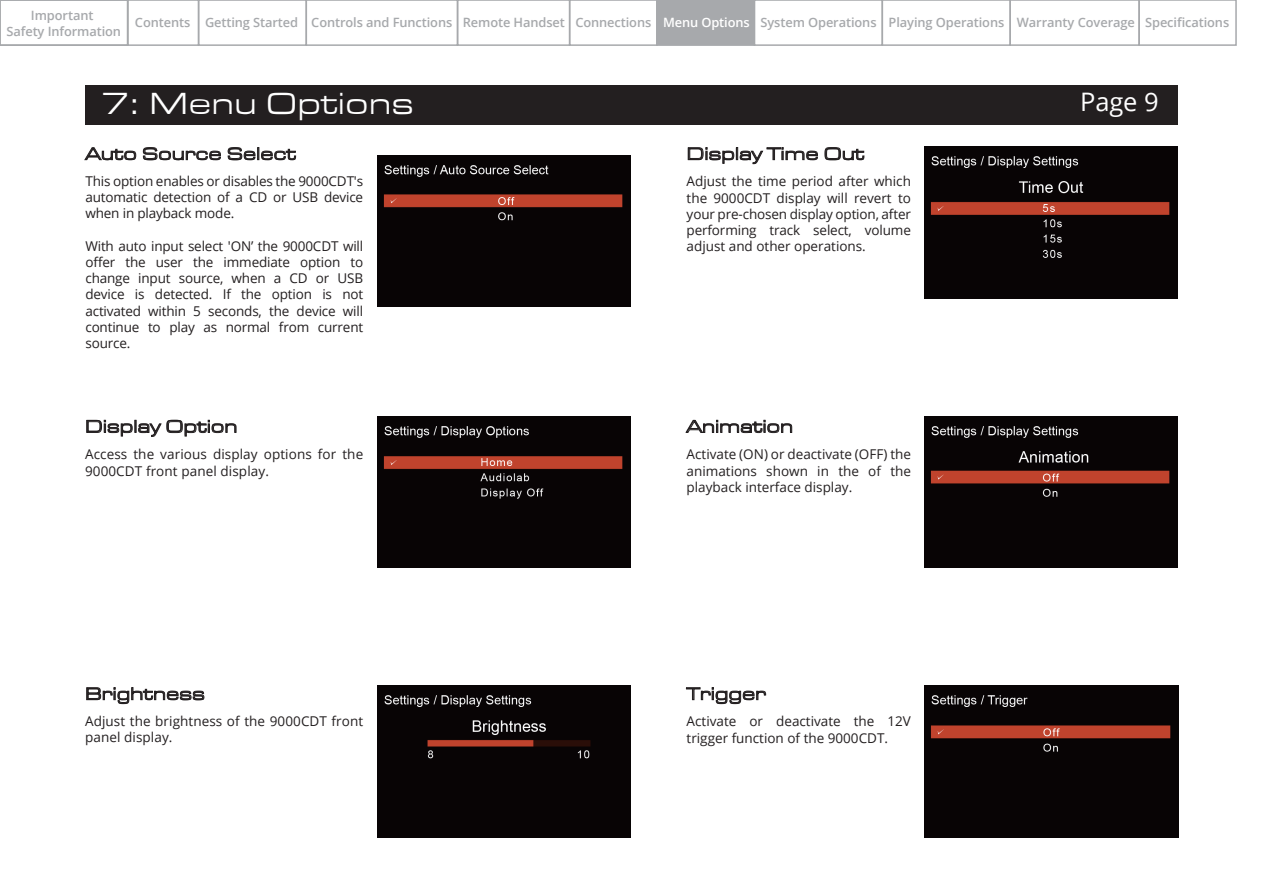
<style>
.page{position:relative;width:1263px;height:893px;background:#fff}
.page>*{position:absolute;margin:0;border:0;box-sizing:border-box;transform-origin:0 0}
.t1{font:31.5px "Eurostile Extended Roman DTC";color:#fff}
.t2{font:25.5px "Open Sans";color:#fff}
.t3{font:18px "Eurostile Extended Roman DTC";color:#231f20}
.t4{font:13.5px/16.2px "Open Sans";color:#231f20;text-align:justify}
.t5{font:600 12.9px/15.5px "Open Sans";letter-spacing:-.01em;color:#a7a9ac;text-align:center}
.s1{color:#fff}
</style>
<div class="page">
<div style="left:85px;top:85px;width:1093px;height:39px;background:#231f20"></div>
<svg style="left:86px;top:420px;width:150px;height:17px"></svg>
<svg style="left:686px;top:687px;width:80px;height:17px"></svg>
<svg style="left:686px;top:420px;width:106px;height:13px"></svg>
<svg style="left:86px;top:687px;width:118px;height:17px"></svg>
<svg style="left:84px;top:147px;width:52px;height:13px"></svg>
<svg style="left:143px;top:147px;width:78px;height:13px"></svg>
<svg style="left:228px;top:147px;width:68px;height:13px"></svg>
<img style="left:377px;top:155px;width:253px;height:152px">
<img style="left:377px;top:416px;width:253px;height:152px">
<div style="left:377px;top:686px;width:253px;height:151px;background:#080405"></div>
<svg style="left:688px;top:147px;width:130px;height:17px"></svg>
<svg style="left:825px;top:147px;width:39px;height:13px"></svg>
<img style="left:925px;top:147px;width:253px;height:151px">
<img style="left:925px;top:416px;width:253px;height:152px">
<img style="left:925px;top:685px;width:254px;height:152px">
<div style="left:0;top:0;width:128px;height:46px;border:2px solid #a7a9ac"></div>
<div style="left:127px;top:0;width:72px;height:46px;border:2px solid #a7a9ac"></div>
<div style="left:198px;top:0;width:109px;height:46px;border:2px solid #a7a9ac"></div>
<div style="left:306px;top:0;width:152px;height:46px;border:2px solid #a7a9ac"></div>
<div style="left:754px;top:0;width:129px;height:46px;border:2px solid #a7a9ac"></div>
<div style="left:881px;top:0;width:130px;height:46px;border:2px solid #a7a9ac"></div>
<div style="left:657px;top:0;width:97px;height:45px;background:#a7a9ac"></div>
<div style="left:656px;top:0;width:99px;height:46px;border:2px solid #a7a9ac"></div>
<div style="left:569px;top:0;width:89px;height:46px;border:2px solid #a7a9ac"></div>
<div style="left:457px;top:0;width:113px;height:46px;border:2px solid #a7a9ac"></div>
<div style="left:1009px;top:0;width:131px;height:46px;border:2px solid #a7a9ac"></div>
<div style="left:1138px;top:0;width:99px;height:46px;border:2px solid #a7a9ac"></div>
<p class="t5" style="left:7px;top:8px;width:116px">Important<br>Safety Information</p>
<p class="t5" style="left:135px;top:14px;width:616px">Contents Getting Started Controls and Functions Remote Handset Connections <span class="s1">Menu Options</span></p>
<p class="t5" style="left:1017px;top:14px;width:119px">Warranty Coverage</p>
<p class="t5" style="left:760px;top:15px;width:245px">System Operations Playing Operations</p>
<p class="t5" style="left:1145px;top:15px;width:86px">Specifications</p>
<h1 class="t1" style="left:102px;top:88px;width:314px">7: Menu Options</h1>
<h3 class="t3" style="left:85px;top:144px;width:212px">Auto Source Select</h3>
<p class="t4" style="left:85px;top:173px;width:279px">This option enables or disables the 9000CDT's automatic detection of a CD or USB device when in playback mode.</p>
<p class="t4" style="left:85px;top:237px;width:279px">With auto input select 'ON’ the 9000CDT will offer the user the immediate option to change input source, when a CD or USB device is detected. If the option is not activated within 5 seconds, the device will continue to play as normal from current source.</p>
<h3 class="t3" style="left:85px;top:417px;width:154px">Display Option</h3>
<p class="t4" style="left:85px;top:446px;width:280px">Access the various display options for the<br>9000CDT front panel display.</p>
<h3 class="t3" style="left:85px;top:684px;width:121px">Brightness</h3>
<p class="t4" style="left:85px;top:713px;width:280px">Adjust the brightness of the 9000CDT front panel display.</p>
<h3 class="t3" style="left:687px;top:144px;width:179px">Display Time Out</h3>
<p class="t4" style="left:687px;top:173px;width:226px">Adjust the time period after which the 9000CDT display will revert to your pre-chosen display option, after performing track select, volume adjust and other operations.</p>
<h3 class="t3" style="left:687px;top:417px;width:108px">Animation</h3>
<p class="t4" style="left:687px;top:446px;width:226px">Activate (ON) or deactivate (OFF) the animations shown in the of the playback interface display.</p>
<h3 class="t3" style="left:687px;top:684px;width:81px">Trigger</h3>
<p class="t4" style="left:687px;top:713px;width:226px">Activate or deactivate the 12V trigger function of the 9000CDT.</p>
<h2 class="t2" style="left:1080px;top:85px;width:80px">Page 9</h2>
</div>
